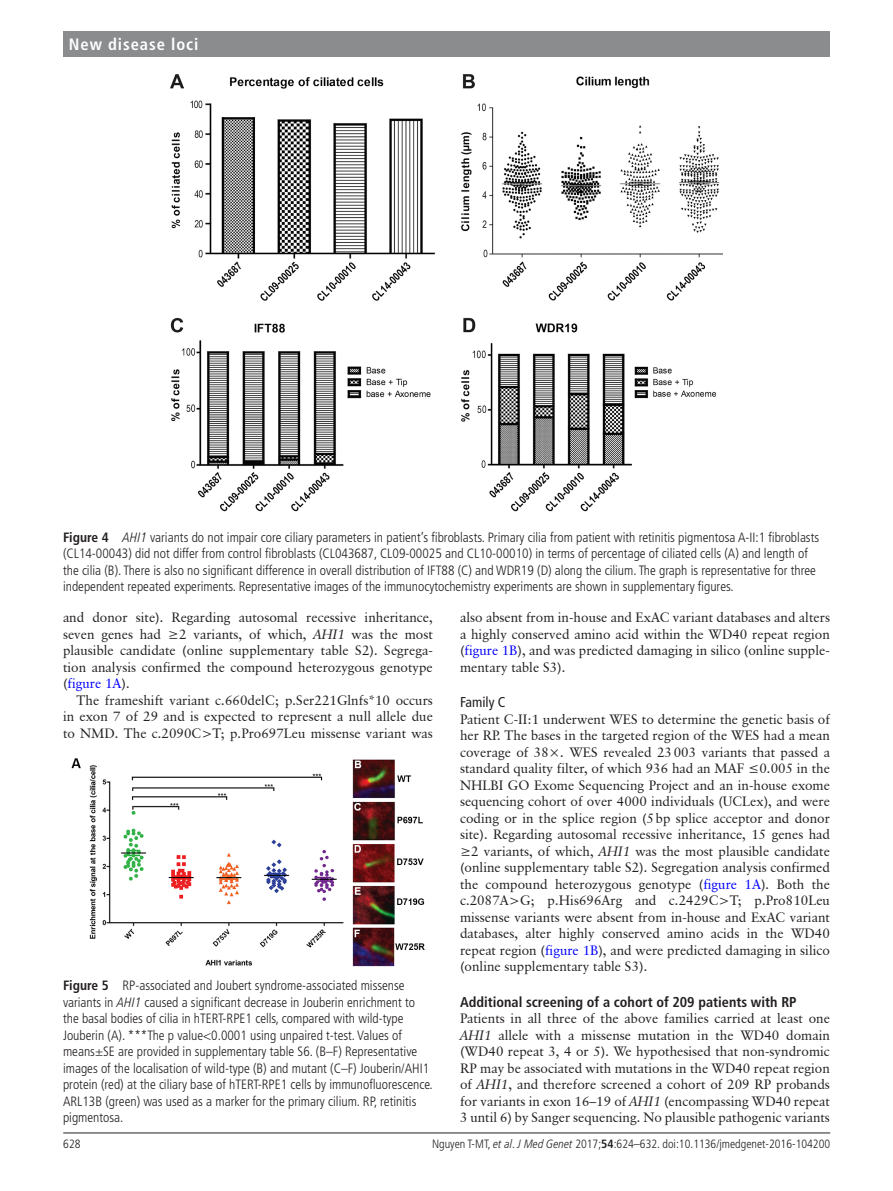
<style>
.page{position:relative;width:893px;height:1191px;background:#fff}
.page>*{position:absolute;margin:0;border:0;box-sizing:border-box;transform-origin:0 0}
.t1{font:700 condensed 16.5px "Frutiger LT Pro";letter-spacing:.055em;color:#fff}
.t2{font:700 condensed 14.25px "Frutiger LT Pro";color:#231f20}
.t3{font:condensed 14.25px "Frutiger LT Pro";color:#231f20}
.t4{font:13.5px/16.5px "Classical Garamond BT";color:#231f20;text-align:justify}
.t5{font:300 condensed 13.5px/16.5px "Frutiger LT Pro";color:#231f20}
.t6{font:300 condensed 12px "Frutiger LT Pro";color:#231f20}
.s1{font-weight:700}
.s2{font-style:italic}
.s3{color:#00f}
</style>
<div class="page">
<hr style="left:63px;top:1132px;width:767px;height:1px;background:#231f20">
<div style="left:63px;top:31px;width:767px;height:25px;background:#8a8c8e"></div>
<img style="left:170px;top:74px;width:553px;height:438px">
<img style="left:72px;top:758px;width:352px;height:208px">
<p class="t1" style="left:69px;top:34px;width:131px">New disease loci</p>
<p class="t5" style="left:63px;top:529px;width:758px"><span class="s1">Figure 4</span> <span class="s2">AHI1</span> variants do not impair core ciliary parameters in patient’s fibroblasts. Primary cilia from patient with retinitis pigmentosa A-II :1 fibroblasts (CL 14-00043) did not differ from control fibroblasts (CL043687, CL09-00025 and CL 10-00010) in terms of percentage of ciliated cells (A) and length of the cilia (B). There is also no significant difference in overall distribution of I FT88 (C) and WDR19 (D) along the cilium. The graph is representative for three independent repeated experiments. Representative images of the immunocytochemistry experiments are shown in supplementary figures.</p>
<p class="t4" style="left:63px;top:609px;width:371px">and donor site). Regarding autosomal recessive inheritance, seven genes had ≥2 variants, of which, <span class="s2">AHI1</span> was the most plausible candidate (online supplementary table S2). Segrega&shy;tion analysis confirmed the compound heterozygous genotype (<span class="s3">figure 1A</span>).</p>
<p class="t4" style="left:63px;top:691px;width:371px;text-indent:14px">The frameshift variant c.660delC; p.Ser221Glnfs*10 occurs in exon 7 of 29 and is expected to represent a null allele due to NMD. The c.2090C&gt;T; p.Pro697Leu missense variant was</p>
<p class="t5" style="left:63px;top:977px;width:371px"><span class="s1">Figure 5</span> RP-associated and Joubert syndrome-associated missense variants in <span class="s2">AHI1</span> caused a significant decrease in Jouberin enrichment to the basal bodies of cilia in hTERT-RPE1 cells, compared with wild-type Jouberin (A). ***The p value&lt;0.0001 using unpaired t-test. Values of means±SE are provided in supplementary table S6. (B–F) Representative images of the localisation of wild-type (B) and mutant (C–F) Jouberin/AHI 1 protein (red) at the ciliary base of hTERT-RPE1 cells by immunofluorescence.<br>ARL 13B (green) was used as a marker for the primary cilium. RP, retinitis pigmentosa.</p>
<p class="t4" style="left:460px;top:609px;width:371px">also absent from in-house and ExAC variant databases and alters a highly conserved amino acid within the WD40 repeat region (<span class="s3">figure 1B</span>), and was predicted damaging in silico (online supple&shy;mentary table S3).</p>
<p class="t3" style="left:460px;top:694px;width:47px">Family C</p>
<p class="t4" style="left:460px;top:710px;width:371px">Patient C-II:1 underwent WES to determine the genetic basis of her RP. The bases in the targeted region of the WES had a mean coverage of 38×. WES revealed 23003 variants that passed a standard quality filter, of which 936 had an MAF ≤0.005 in the NHLBI GO Exome Sequencing Project and an in-house exome sequencing cohort of over 4000 individuals (UCLex), and were coding or in the splice region (5bp splice acceptor and donor site). Regarding autosomal recessive inheritance, 15 genes had ≥2 variants, of which, <span class="s2">AHI1</span> was the most plausible candidate (online supplementary table S2). Segregation analysis confirmed the compound heterozygous genotype (<span class="s3">figure 1A</span>). Both the c.2087A&gt;G; p.His696Arg and c.2429C&gt;T; p.Pro810Leu missense variants were absent from in-house and ExAC variant databases, alter highly conserved amino acids in the WD40 repeat region (<span class="s3">figure 1B</span>), and were predicted damaging in silico (online supplementary table S3).</p>
<p class="t2" style="left:460px;top:993px;width:338px">Additional screening of a cohort of 209 patients with RP</p>
<p class="t4" style="left:460px;top:1010px;width:371px">Patients in all three of the above families carried at least one <span class="s2">AHI1</span> allele with a missense mutation in the WD40 domain (WD40 repeat 3, 4 or 5). We hypothesised that non-syndromic RP may be associated with mutations in the WD40 repeat region of <span class="s2">AHI1</span>, and therefore screened a cohort of 209 RP probands for variants in exon 16–19 of <span class="s2">AHI1</span> (encompassing WD40 repeat 3 until 6) by Sanger sequencing. No plausible pathogenic variants</p>
<p class="t6" style="left:63px;top:1136px;width:19px">628</p>
<p class="t6" style="left:432px;top:1136px;width:400px">Nguyen T-MT, <span class="s2">et al</span>. <span class="s2">J Med Genet</span> 2017;<span class="s1">54</span>:624–632. doi:10.1136/jmedgenet-2016-104200</p>
</div>
